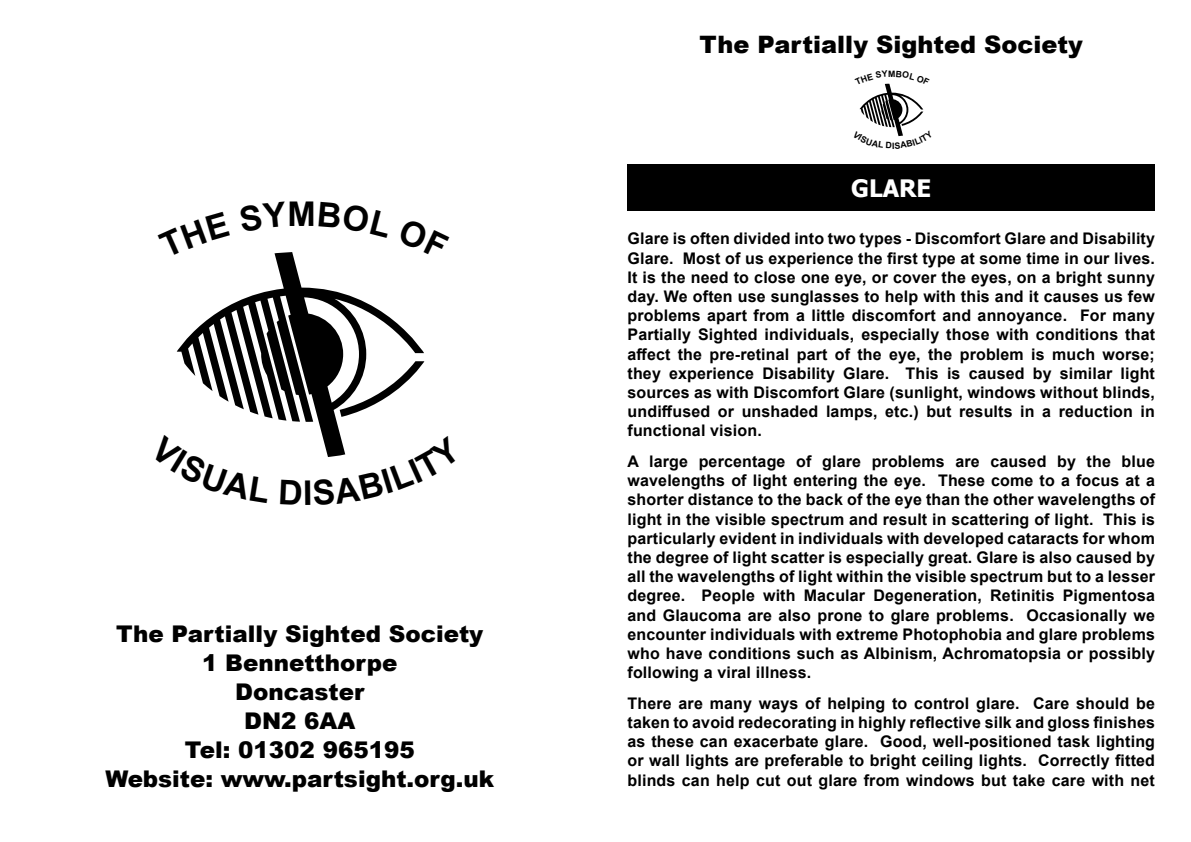
<style>
.page{position:relative;width:1191px;height:842px;background:#fff}
.page>*{position:absolute;margin:0;border:0;box-sizing:border-box;transform-origin:0 0}
.t1{font:700 34px "Arial";color:#000}
.t2{font:900 24px "Arial";color:#000}
.t3{font:700 24px "Tahoma";color:#fff}
.t4{font:900 23px/29px "Arial";color:#000;text-align:center}
.t5{font:700 16px/19.2px "Arial";letter-spacing:.01em;color:#000;text-align:justify}
.t6{font:700 8.8px "Arial";color:#000}
</style>
<div class="page">
<div style="left:627px;top:164px;width:528px;height:46px;background:#000"></div>
<svg style="left:177px;top:252px;width:247px;height:184px"></svg>
<svg style="left:859px;top:83px;width:65px;height:54px"></svg>
<svg style="left:177px;top:252px;width:53px;height:6px"></svg>
<svg style="left:398px;top:252px;width:26px;height:7px"></svg>
<svg style="left:177px;top:435px;width:94px;height:1px"></svg>
<svg style="left:322px;top:436px;width:24px;height:21px"></svg>
<h1 class="t1" style="left:287px;top:192px;width:30px">M</h1>
<h3 class="t4" style="left:105px;top:619px;width:390px">The Partially Sighted Society<br>1 Bennetthorpe<br>Doncaster<br>DN2 6AA<br>Tel: 01302 965195<br>Website: www.partsight.org.uk</h3>
<h2 class="t2" style="left:699px;top:27px;width:385px">The Partially Sighted Society</h2>
<p class="t6" style="left:888px;top:68px;width:9px">M</p>
<h2 class="t3" style="left:851px;top:171px;width:82px">GLARE</h2>
<p class="t5" style="left:627px;top:229px;width:529px">Glare is often divided into two types - Discomfort Glare and Disability Glare. Most of us experience the first type at some time in our lives.<br>It is the need to close one eye, or cover the eyes, on a bright sunny day. We often use sunglasses to help with this and it causes us few problems apart from a little discomfort and annoyance. For many Partially Sighted individuals, especially those with conditions that affect the pre-retinal part of the eye, the problem is much worse; they experience Disability Glare. This is caused by similar light sources as with Discomfort Glare (sunlight, windows without blinds, undiffused or unshaded lamps, etc.) but results in a reduction in functional vision.</p>
<p class="t5" style="left:627px;top:452px;width:529px">A large percentage of glare problems are caused by the blue wavelengths of light entering the eye. These come to a focus at a shorter distance to the back of the eye than the other wavelengths of light in the visible spectrum and result in scattering of light. This is particularly evident in individuals with developed cataracts for whom the degree of light scatter is especially great. Glare is also caused by all the wavelengths of light within the visible spectrum but to a lesser degree. People with Macular Degeneration, Retinitis Pigmentosa and Glaucoma are also prone to glare problems. Occasionally we encounter individuals with extreme Photophobia and glare problems who have conditions such as Albinism, Achromatopsia or possibly following a viral illness.</p>
<p class="t5" style="left:627px;top:694px;width:529px">There are many ways of helping to control glare. Care should be taken to avoid redecorating in highly reflective silk and gloss finishes as these can exacerbate glare. Good, well-positioned task lighting or wall lights are preferable to bright ceiling lights. Correctly fitted blinds can help cut out glare from windows but take care with net</p>
</div>
